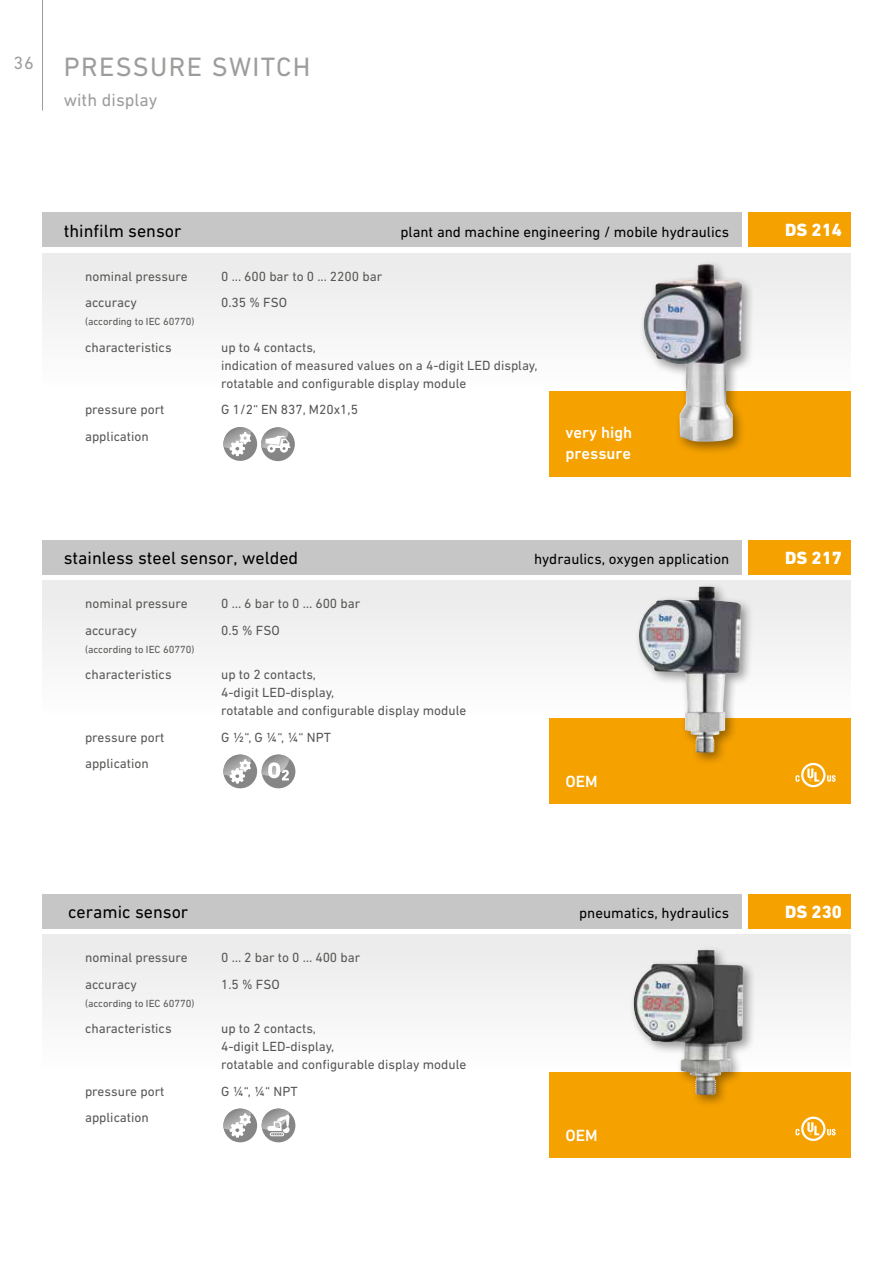
<style>
.page{position:relative;width:893px;height:1263px;background:#fff}
.page>*{position:absolute;margin:0;border:0;box-sizing:border-box;transform-origin:0 0}
.t1{font:27px "DIN Next LT Pro";letter-spacing:.05em;color:#9d9d9c}
.t2{font:18px "DIN Next LT Pro";color:#000}
.t3{font:800 18px "DIN Next LT Pro";color:#fff}
.t4{font:18px "DIN Next LT Pro";color:#9d9d9c}
.t5{font:500 16.5px/21px "DIN Next LT Pro";color:#fff}
.t6{font:15px "DIN Next LT Pro";color:#000}
.t7{font:13.5px/18px "DIN Next LT Pro";color:#575756}
.t8{font:10.5px "DIN Next LT Pro";color:#575756}
</style>
<div class="page">
<hr style="left:42px;top:0;width:1px;height:111px;background:#9d9d9c">
<div style="left:43px;top:540px;width:699px;height:34px;background:#c6c6c6"></div>
<div style="left:43px;top:580px;width:807px;height:132px;background:#f3f3f3"></div>
<div style="left:748px;top:540px;width:102px;height:34px;background:#f5a100"></div>
<div style="left:549px;top:719px;width:301px;height:85px;background:#f5a100"></div>
<div style="left:634px;top:582px;width:120px;height:184px;background:#000;opacity:.4"></div>
<img style="left:639px;top:587px;width:76px;height:166px">
<div style="left:43px;top:934px;width:807px;height:132px;background:#f3f3f3"></div>
<div style="left:748px;top:894px;width:102px;height:34px;background:#f5a100"></div>
<div style="left:43px;top:894px;width:699px;height:34px;background:#c6c6c6"></div>
<div style="left:549px;top:1073px;width:301px;height:85px;background:#f5a100"></div>
<div style="left:629px;top:945px;width:128px;height:163px;background:#000;opacity:.4"></div>
<img style="left:634px;top:950px;width:72px;height:144px">
<div style="left:223px;top:754px;width:34px;height:34px;background:#868686;border-radius:50%"></div>
<svg style="left:223px;top:754px;width:28px;height:30px"></svg>
<div style="left:262px;top:754px;width:33px;height:34px;background:#868686;border-radius:50%"></div>
<svg style="left:262px;top:754px;width:27px;height:26px"></svg>
<div style="left:223px;top:1108px;width:34px;height:34px;background:#868686;border-radius:50%"></div>
<svg style="left:223px;top:1108px;width:28px;height:30px"></svg>
<div style="left:262px;top:1108px;width:33px;height:34px;background:#868686;border-radius:50%"></div>
<svg style="left:262px;top:1108px;width:28px;height:27px"></svg>
<svg style="left:270px;top:1132px;width:14px;height:4px"></svg>
<div style="left:43px;top:213px;width:699px;height:34px;background:#c6c6c6"></div>
<div style="left:43px;top:253px;width:807px;height:132px;background:#f3f3f3"></div>
<div style="left:748px;top:213px;width:102px;height:34px;background:#f5a100"></div>
<div style="left:549px;top:391px;width:301px;height:85px;background:#f5a100"></div>
<div style="left:223px;top:427px;width:34px;height:34px;background:#868686;border-radius:50%"></div>
<svg style="left:223px;top:427px;width:28px;height:29px"></svg>
<div style="left:639px;top:259px;width:116px;height:196px;background:#000;opacity:.4"></div>
<img style="left:644px;top:264px;width:98px;height:178px">
<svg style="left:795px;top:763px;width:41px;height:24px"></svg>
<svg style="left:795px;top:1116px;width:41px;height:25px"></svg>
<div style="left:261px;top:427px;width:34px;height:34px;background:#868686;border-radius:50%"></div>
<svg style="left:261px;top:427px;width:29px;height:26px"></svg>
<h2 class="t4" style="left:14px;top:52px;width:22px">36</h2>
<h1 class="t1" style="left:64px;top:51px;width:248px">PRESSURE SWITCH</h1>
<h2 class="t4" style="left:64px;top:89px;width:95px">with display</h2>
<h2 class="t2" style="left:64px;top:220px;width:119px">thinfilm sensor</h2>
<p class="t6" style="left:400px;top:223px;width:330px">plant and machine engineering / mobile hydraulics</p>
<p class="t7" style="left:85px;top:267px;width:104px">nominal pressure</p>
<p class="t7" style="left:221px;top:267px;width:163px">0 ... 600 bar to 0 ... 2200 bar</p>
<p class="t7" style="left:85px;top:293px;width:53px">accuracy</p>
<p class="t7" style="left:221px;top:293px;width:67px">0.35 % FSO</p>
<p class="t8" style="left:85px;top:315px;width:111px">(according to IEC 60770)</p>
<p class="t7" style="left:85px;top:338px;width:88px">characteristics</p>
<p class="t7" style="left:221px;top:338px;width:318px">up to 4 contacts,<br>indication of measured values on a 4-digit LED display, rotatable and configurable display module</p>
<p class="t7" style="left:85px;top:400px;width:81px">pressure port</p>
<p class="t7" style="left:221px;top:400px;width:138px">G 1/2“ EN 837, M20x1,5</p>
<p class="t7" style="left:85px;top:427px;width:65px">application</p>
<p class="t5" style="left:566px;top:422px;width:68px">very high pressure</p>
<h2 class="t2" style="left:64px;top:548px;width:236px">stainless steel sensor, welded</h2>
<p class="t6" style="left:534px;top:550px;width:197px">hydraulics, oxygen application</p>
<p class="t7" style="left:85px;top:594px;width:104px">nominal pressure</p>
<p class="t7" style="left:221px;top:594px;width:141px">0 … 6 bar to 0 … 600 bar</p>
<p class="t7" style="left:85px;top:621px;width:53px">accuracy</p>
<p class="t7" style="left:221px;top:621px;width:60px">0.5 % FSO</p>
<p class="t8" style="left:85px;top:643px;width:111px">(according to IEC 60770)</p>
<p class="t7" style="left:85px;top:665px;width:88px">characteristics</p>
<p class="t7" style="left:221px;top:665px;width:247px">up to 2 contacts,<br>4-digit LED-display,<br>rotatable and configurable display module</p>
<p class="t7" style="left:85px;top:728px;width:81px">pressure port</p>
<p class="t7" style="left:221px;top:728px;width:111px">G ½“, G ¼“, ¼“ NPT</p>
<p class="t7" style="left:85px;top:754px;width:65px">application</p>
<p class="t5" style="left:566px;top:770px;width:34px">OEM</p>
<h2 class="t2" style="left:68px;top:902px;width:122px">ceramic sensor</h2>
<p class="t6" style="left:579px;top:904px;width:152px">pneumatics, hydraulics</p>
<p class="t7" style="left:85px;top:948px;width:104px">nominal pressure</p>
<p class="t7" style="left:221px;top:948px;width:141px">0 … 2 bar to 0 … 400 bar</p>
<p class="t7" style="left:85px;top:975px;width:53px">accuracy</p>
<p class="t7" style="left:221px;top:975px;width:60px">1.5 % FSO</p>
<p class="t8" style="left:85px;top:997px;width:111px">(according to IEC 60770)</p>
<p class="t7" style="left:85px;top:1019px;width:88px">characteristics</p>
<p class="t7" style="left:221px;top:1019px;width:247px">up to 2 contacts,<br>4-digit LED-display,<br>rotatable and configurable display module</p>
<p class="t7" style="left:85px;top:1082px;width:81px">pressure port</p>
<p class="t7" style="left:221px;top:1082px;width:78px">G ¼“, ¼“ NPT</p>
<p class="t7" style="left:85px;top:1108px;width:65px">application</p>
<p class="t5" style="left:566px;top:1124px;width:34px">OEM</p>
<h2 class="t3" style="left:785px;top:220px;width:58px">DS 214</h2>
<h2 class="t3" style="left:785px;top:547px;width:58px">DS 217</h2>
<h2 class="t3" style="left:785px;top:901px;width:58px">DS 230</h2>
</div>
